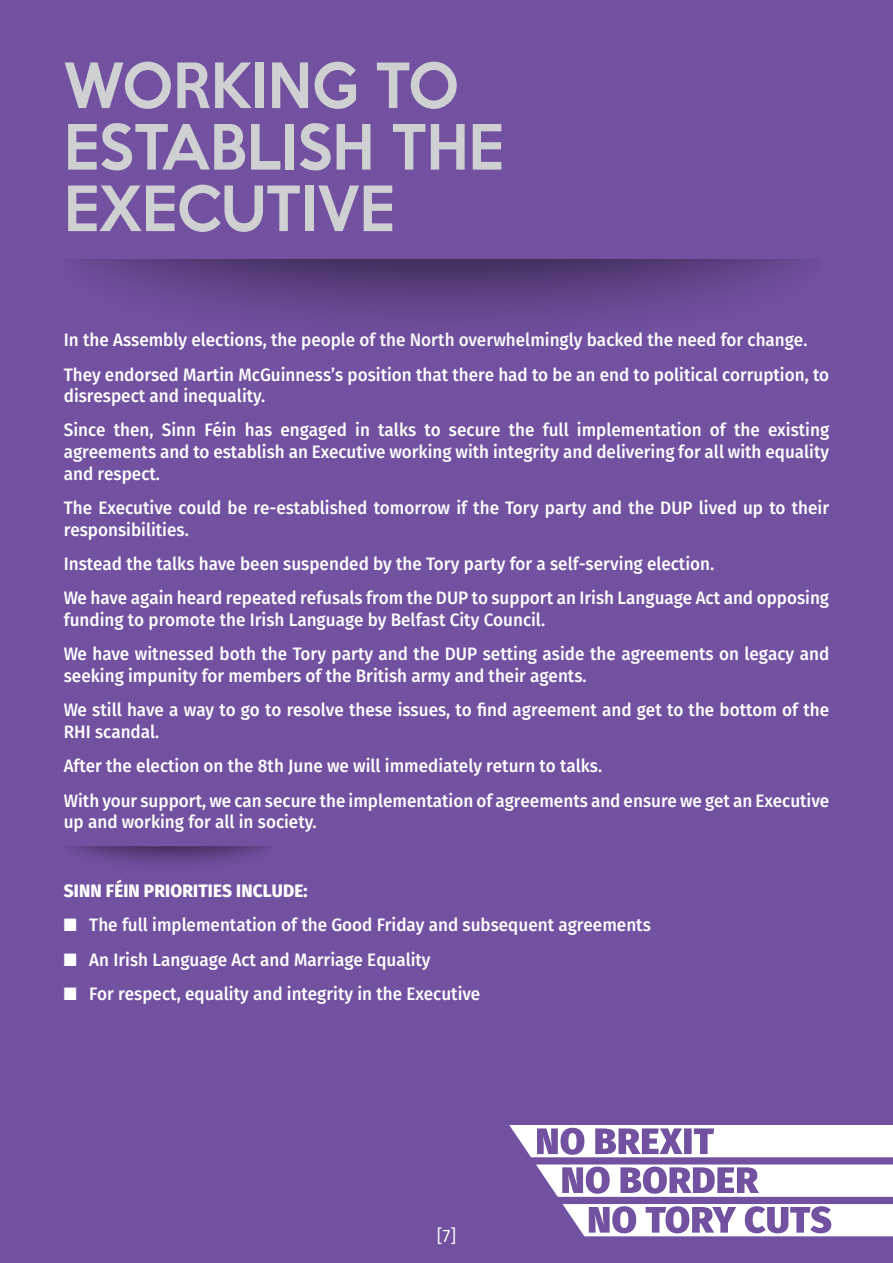
<style>
.page{position:relative;width:893px;height:1263px;background:#7251a1}
.page>*{position:absolute;margin:0;border:0;box-sizing:border-box;transform-origin:0 0}
.t1{font:500 57px/61.5px "Keep Calm";color:#cfd0d2;scale:.95 1}
.t2{font:500 18px/34.3px "Fira Sans";color:#fff;scale:.95 1}
.t3{font:800 18px "Fira Sans";letter-spacing:.01em;color:#fff;scale:.95 1}
.t4{font:18px "Fira Sans";color:#fff}
</style>
<div class="page">
<svg style="left:509px;top:1125px;width:384px;height:32px"></svg>
<svg style="left:536px;top:1164px;width:357px;height:33px"></svg>
<svg style="left:563px;top:1204px;width:330px;height:32px"></svg>
<svg style="left:76px;top:259px;width:732px;height:64px"></svg>
<svg style="left:71px;top:846px;width:199px;height:18px"></svg>
<h1 class="t1" style="left:64px;top:50px;width:464px">WORKING TO<br>ESTABLISH THE<br>EXECUTIVE</h1>
<p class="t2" style="left:64px;top:322px;width:807px">In the Assembly elections, the people of the North overwhelmingly backed the need for change.<br>They endorsed Martin McGuinness’s position that there had to be an end to political corruption, to</p>
<p class="t2" style="left:64px;top:378px;width:807px">disrespect and inequality.<br>Since then, Sinn Féin has engaged in talks to secure the full implementation of the existing</p>
<p class="t2" style="left:64px;top:440px;width:807px;line-height:21.6px">agreements and to establish an Executive working with integrity and delivering for all with equality and respect.</p>
<p class="t2" style="left:64px;top:496px;width:807px;line-height:21.6px">The Executive could be re-established tomorrow if the Tory party and the DUP lived up to their responsibilities.</p>
<p class="t2" style="left:64px;top:546px;width:807px">Instead the talks have been suspended by the Tory party for a self-serving election.<br>We have again heard repeated refusals from the DUP to support an Irish Language Act and opposing</p>
<p class="t2" style="left:64px;top:602px;width:807px">funding to promote the Irish Language by Belfast City Council.<br>We have witnessed both the Tory party and the DUP setting aside the agreements on legacy and</p>
<p class="t2" style="left:64px;top:658px;width:807px">seeking impunity for members of the British army and their agents.<br>We still have a way to go to resolve these issues, to find agreement and get to the bottom of the</p>
<p class="t2" style="left:64px;top:713px;width:807px">RHI scandal.<br>After the election on the 8th June we will immediately return to talks.<br>With your support, we can secure the implementation of agreements and ensure we get an Executive</p>
<p class="t2" style="left:64px;top:804px;width:268px">up and working for all in society.</p>
<p class="t3" style="left:64px;top:875px;width:258px">SINN FÉIN PRIORITIES INCLUDE:</p>
<p class="t2" style="left:64px;top:907px;width:619px">■ The full implementation of the Good Friday and subsequent agreements</p>
<p class="t2" style="left:64px;top:941px;width:388px">■ An Irish Language Act and Marriage Equality</p>
<p class="t2" style="left:64px;top:976px;width:440px">■ For respect, equality and integrity in the Executive</p>
<p class="t4" style="left:437px;top:1222px;width:21px">[7]</p>
</div>
